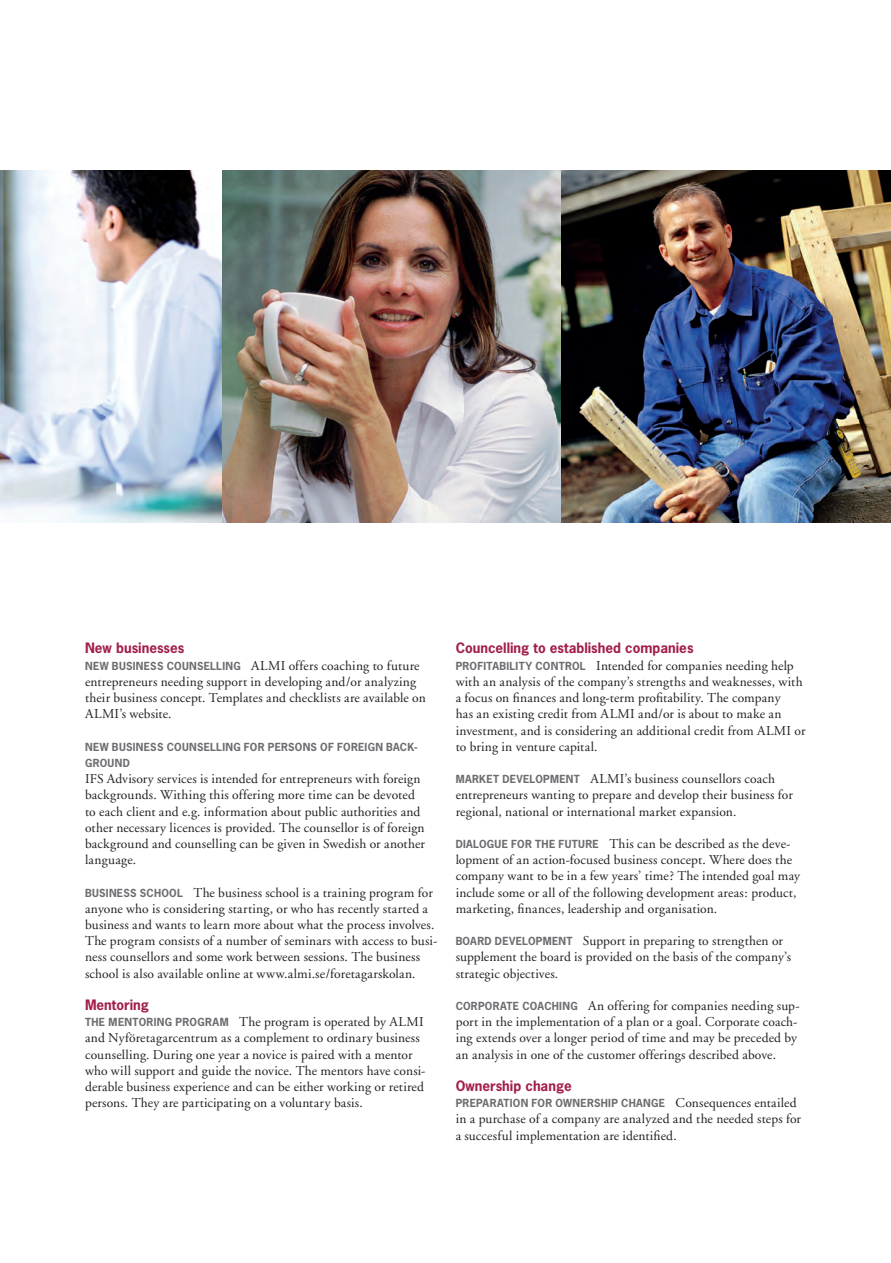
<style>
.page{position:relative;width:891px;height:1263px;background:#fff}
.page>*{position:absolute;margin:0;border:0;box-sizing:border-box;transform-origin:0 0}
.t1{font:13.5px/16.2px "Adobe Garamond";letter-spacing:.01em;color:#231f20}
.t2{font:700 13.5px "News Gothic";color:#a21e4b}
.t3{font:700 10.5px/16.2px "News Gothic";letter-spacing:.025em;color:#6c6d70}
.s1{font-family:"News Gothic";font-weight:700;font-size:10.5px;color:#6c6d70}
</style>
<div class="page">
<img style="left:0;top:170px;width:223px;height:353px">
<img style="left:223px;top:170px;width:338px;height:353px">
<img style="left:561px;top:170px;width:330px;height:353px">
<p class="t2" style="left:85px;top:639px;width:101px">NEW BUSINESSES</p>
<p class="t1" style="left:85px;top:658px;width:342px"><span class="s1">NEW BUS INESS COUNSELLING</span> ALMI offers coaching to future entrepreneurs needing support in developing and/or analyzing their business concept. Templates and checklists are available on ALMI’s website.</p>
<p class="t3" style="left:85px;top:738px;width:334px">NEW BUSINESS COUNSELLING FOR PERSONS OF FOREIGN BACK-<br>GROUND</p>
<p class="t1" style="left:85px;top:771px;width:341px">IFS Advisory services is intended for entrepreneurs with foreign backgrounds. Withing this offering more time can be devoted to each client and e.g. information about public authorities and other necessary licences is provided. The counsellor is of foreign background and counselling can be given in Swedish or another language.</p>
<p class="t1" style="left:85px;top:884px;width:354px"><span class="s1">BUSINESS SCHOOL</span> The business school is a training program for anyone who is considering starting, or who has recently started a business and wants to learn more about what the process involves.<br>The program consists of a number of seminars with access to busi&shy;ness counsellors and some work between sessions. The business school is also available online at www.almi.se/foretagarskolan.</p>
<p class="t2" style="left:85px;top:996px;width:65px">MENTORING</p>
<p class="t1" style="left:85px;top:1014px;width:342px"><span class="s1">THE ME NTORING PROGRAM</span> The program is operated by ALMI and Nyföretagarcentrum as a complement to ordinary business counselling. During one year a novice is paired with a mentor who will support and guide the novice. The mentors have consi&shy;derable business experience and can be either working or retired persons. They are participating on a voluntary basis.</p>
<p class="t2" style="left:455px;top:639px;width:239px">COUNCELLING TO ESTABLISHED COMPANIES</p>
<p class="t1" style="left:455px;top:658px;width:351px"><span class="s1">PROFITABI LITY CONTROL</span> Intended for companies needing help with an analysis of the company’s strengths and weaknesses, with a focus on finances and long-term profitability. The company<br>has an existing credit from ALMI and/or is about to make an investment, and is considering an additional credit from ALMI or to bring in venture capital.</p>
<p class="t3" style="left:455px;top:771px;width:18px">MARK</p>
<p class="t3" style="left:486px;top:771px;width:49px">ET DEVELOP</p>
<p class="t3" style="left:550px;top:771px;width:22px">MENT</p>
<p class="t1" style="left:455px;top:771px;width:338px;text-indent:135px">ALMI’s business counsellors coach entrepreneurs wanting to prepare and develop their business for regional, national or international market expansion.</p>
<p class="t3" style="left:455px;top:836px;width:19px">DIALOGU</p>
<p class="t3" style="left:502px;top:836px;width:20px">E FOR</p>
<p class="t3" style="left:535px;top:836px;width:34px">TH E FUTUR</p>
<p class="t1" style="left:455px;top:836px;width:346px;text-indent:137px"><span class="s1">E</span> This can be described as the deve&shy;lopment of an action-focused business concept. Where does the company want to be in a few years’ time? The intended goal may include some or all of the following development areas: product, marketing, finances, leadership and organisation.</p>
<p class="t3" style="left:455px;top:933px;width:15px">BOAR</p>
<p class="t3" style="left:484px;top:933px;width:13px">D DEVE</p>
<p class="t1" style="left:455px;top:933px;width:337px;text-indent:66px"><span class="s1">LOPME NT</span> Support in preparing to strengthen or supplement the board is provided on the basis of the company’s strategic objectives.</p>
<p class="t1" style="left:455px;top:998px;width:345px"><span class="s1">CORPORATE COACHING</span> An offering for companies needing sup&shy;port in the implementation of a plan or a goal. Corporate coach&shy;ing extends over a longer period of time and may be preceded by an analysis in one of the customer offerings described above.</p>
<p class="t2" style="left:455px;top:1077px;width:118px">OWNERSHIP CHANGE</p>
<p class="t3" style="left:455px;top:1095px;width:28px">PREPAR</p>
<p class="t3" style="left:497px;top:1095px;width:62px">ATION FOR OWN</p>
<p class="t3" style="left:580px;top:1095px;width:12px">ERSH</p>
<p class="t3" style="left:608px;top:1095px;width:16px">IP CHANG</p>
<p class="t1" style="left:455px;top:1095px;width:347px;text-indent:203px"><span class="s1">E</span> Consequences entailed in a purchase of a company are analyzed and the needed steps for a succesful implementation are identified.</p>
</div>
